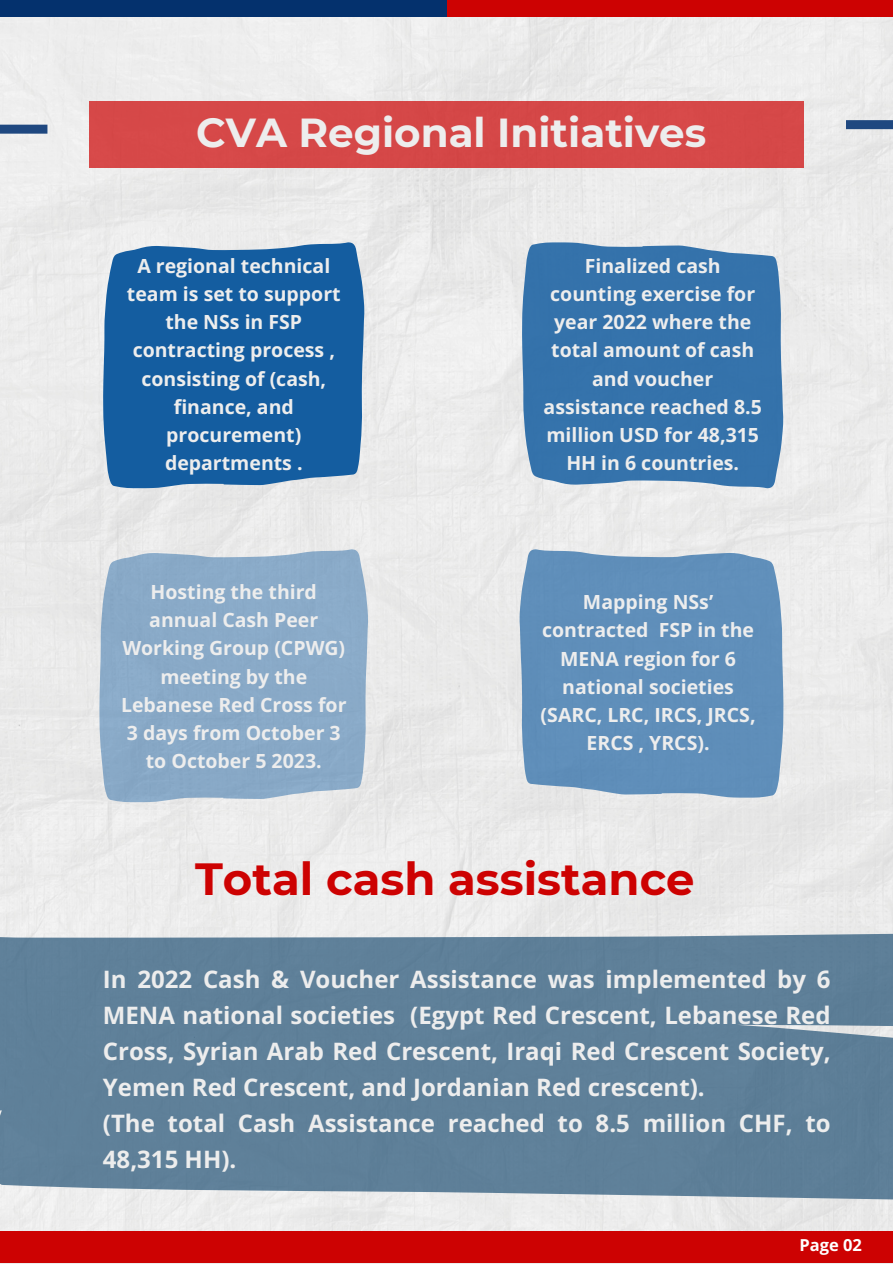
<style>
.page{position:relative;width:893px;height:1264px;background:#fff}
.page>*{position:absolute;margin:0;border:0;box-sizing:border-box;transform-origin:0 0}
.t1{font:700 45px "Montserrat";color:#cd0202}
.t2{font:700 40.35px "Montserrat";color:#ededed}
.t3{font:700 24px/36px "Open Sans";color:#ededed}
.t4{font:700 19.5px/28.2px "Open Sans";color:#ededed;text-align:center}
.t5{font:700 16.5px "Open Sans";color:#fff}
</style>
<div class="page">
<div style="left:0;top:17px;width:892px;height:1214px;background:#ebebeb"></div>
<div style="left:0;top:1231px;width:892px;height:31px;background:#cd0202"></div>
<div style="left:0;top:125px;width:47px;height:9px;background:#1f4880"></div>
<div style="left:845px;top:120px;width:47px;height:9px;background:#1f4880"></div>
<div style="left:0;top:0;width:892px;height:17px;background:#04316d"></div>
<div style="left:446px;top:0;width:446px;height:17px;background:#cd0202"></div>
<div style="left:89px;top:101px;width:715px;height:66px;background:#d64848"></div>
<svg style="left:0;top:931px;width:892px;height:274px;background:#68879e"></svg>
<svg style="left:103px;top:242px;width:261px;height:246px;background:#2166a4"></svg>
<svg style="left:522px;top:242px;width:261px;height:246px;background:#3f79af"></svg>
<svg style="left:519px;top:549px;width:264px;height:248px;background:#6995bd"></svg>
<svg style="left:99px;top:549px;width:269px;height:253px;background:#8fadc9"></svg>
<p class="t2" style="left:196px;top:108px;width:511px">CVA Regional Initiatives</p>
<p class="t4" style="left:127px;top:251px;width:215px">A regional technical team is set to support the NSs in FSP contracting process , consisting of (cash, finance, and procurement) departments .</p>
<h4 class="t4" style="left:543px;top:251px;width:220px">Finalized cash counting exercise for year 2022 where the total amount of cash and voucher assistance reached 8.5 million USD for 48,315<br>HH in 6 countries.</h4>
<h4 class="t4" style="left:121px;top:577px;width:227px">Hosting the third annual Cash Peer<br>Working Group (CPWG) meeting by the<br>Lebanese Red Cross for<br>3 days from October 3 to October 5 2023.</h4>
<p class="t4" style="left:540px;top:587px;width:216px">Mapping NSs’ contracted FSP in the<br>MENA region for 6 national societies (SARC, LRC, IRCS, JRCS,<br>ERCS , YRCS).</p>
<h4 class="t1" style="left:195px;top:851px;width:501px">Total cash assistance</h4>
<p class="t3" style="left:103px;top:960px;width:729px">In 2022 Cash &amp; Voucher Assistance was implemented by 6<br>MENA national societies (Egypt Red Crescent, Lebanese Red Cross, Syrian Arab Red Crescent, Iraqi Red Crescent Society, Yemen Red Crescent, and Jordanian Red crescent).<br>(The total Cash Assistance reached to 8.5 million CHF, to 48,315 HH).</p>
<h2 class="t5" style="left:799px;top:1233px;width:64px">Page 02</h2>
</div>
